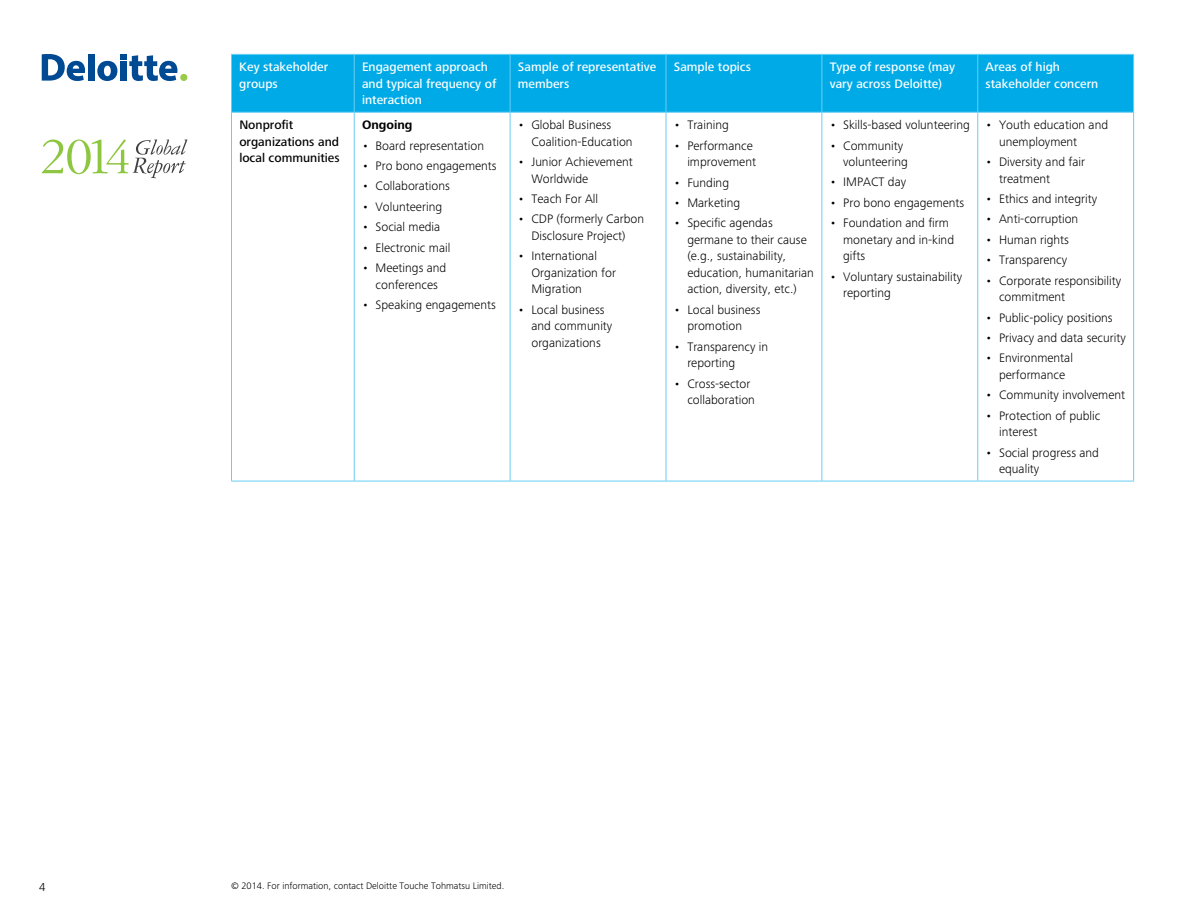
<style>
.page{position:relative;width:1188px;height:918px;background:#fff}
.page>*{position:absolute;margin:0;border:0;box-sizing:border-box;transform-origin:0 0}
.t1{font:300 12.75px/16.5px "Frutiger Next Pro";color:#000}
.t2{font:500 12.75px/16.5px "Frutiger Next Pro";color:#fff}
.t3{font:500 12.75px/16.5px "Frutiger Next Pro";color:#000}
.t4{font:700 12.75px "Frutiger Next Pro";color:#000}
.t5{font:300 12px "Frutiger Next Pro";color:#000}
.t6{font:300 9.75px "Frutiger Next Pro";color:#000}
</style>
<div class="page">
<div style="left:88px;top:54px;width:6px;height:27px;background:#004a94"></div>
<svg style="left:97px;top:54px;width:80px;height:27px"></svg>
<div style="left:180px;top:74px;width:7px;height:7px;background:#99ca49;border-radius:50%"></div>
<svg style="left:42px;top:54px;width:43px;height:27px"></svg>
<svg style="left:42px;top:139px;width:145px;height:39px"></svg>
<div style="left:232px;top:55px;width:901px;height:57px;background:#00aae7"></div>
<hr style="left:231px;top:54px;width:123px;height:1px;background:#68cef3">
<hr style="left:231px;top:55px;width:1px;height:57px;background:#68cef3">
<hr style="left:354px;top:54px;width:156px;height:1px;background:#68cef3">
<hr style="left:354px;top:55px;width:1px;height:57px;background:#68cef3">
<hr style="left:510px;top:54px;width:156px;height:1px;background:#68cef3">
<hr style="left:510px;top:55px;width:1px;height:57px;background:#68cef3">
<hr style="left:666px;top:54px;width:156px;height:1px;background:#68cef3">
<hr style="left:666px;top:55px;width:1px;height:57px;background:#68cef3">
<hr style="left:822px;top:54px;width:156px;height:1px;background:#68cef3">
<hr style="left:821px;top:55px;width:1px;height:57px;background:#68cef3">
<hr style="left:978px;top:54px;width:156px;height:1px;background:#68cef3">
<hr style="left:977px;top:55px;width:1px;height:57px;background:#68cef3">
<hr style="left:1133px;top:55px;width:1px;height:57px;background:#68cef3">
<hr style="left:231px;top:112px;width:123px;height:1px;background:#68cef3">
<hr style="left:231px;top:113px;width:1px;height:368px;background:#68cef3">
<hr style="left:354px;top:112px;width:156px;height:1px;background:#68cef3">
<hr style="left:354px;top:113px;width:1px;height:368px;background:#68cef3">
<hr style="left:510px;top:112px;width:156px;height:1px;background:#68cef3">
<hr style="left:510px;top:113px;width:1px;height:368px;background:#68cef3">
<hr style="left:666px;top:112px;width:156px;height:1px;background:#68cef3">
<hr style="left:666px;top:113px;width:1px;height:368px;background:#68cef3">
<hr style="left:822px;top:112px;width:156px;height:1px;background:#68cef3">
<hr style="left:821px;top:113px;width:1px;height:368px;background:#68cef3">
<hr style="left:978px;top:112px;width:156px;height:1px;background:#68cef3">
<hr style="left:977px;top:113px;width:1px;height:368px;background:#68cef3">
<hr style="left:1133px;top:113px;width:1px;height:368px;background:#68cef3">
<hr style="left:231px;top:481px;width:123px;height:1px;background:#68cef3">
<hr style="left:354px;top:481px;width:156px;height:1px;background:#68cef3">
<hr style="left:510px;top:481px;width:156px;height:1px;background:#68cef3">
<hr style="left:666px;top:481px;width:156px;height:1px;background:#68cef3">
<hr style="left:822px;top:481px;width:156px;height:1px;background:#68cef3">
<hr style="left:978px;top:481px;width:156px;height:1px;background:#68cef3">
<p class="t2" style="left:239px;top:59px;width:90px">Key stakeholder groups</p>
<p class="t2" style="left:362px;top:59px;width:136px">Engagement approach and typical frequency of interaction</p>
<p class="t2" style="left:518px;top:59px;width:140px">Sample of representative members</p>
<p class="t2" style="left:674px;top:59px;width:79px">Sample topics</p>
<p class="t2" style="left:830px;top:59px;width:127px">Type of response (may vary across Deloitte)</p>
<p class="t2" style="left:986px;top:59px;width:114px">Areas of high stakeholder concern</p>
<p class="t3" style="left:239px;top:117px;width:102px">Nonprofit organizations and local communities</p>
<p class="t4" style="left:362px;top:118px;width:52px">Ongoing</p>
<p class="t1" style="left:999px;top:117px;width:111px;text-indent:-14px">• Youth education and unemployment</p>
<p class="t1" style="left:999px;top:154px;width:87px;text-indent:-14px">• Diversity and fair treatment</p>
<p class="t1" style="left:986px;top:190px;width:113px">• Ethics and integrity</p>
<p class="t1" style="left:986px;top:211px;width:94px">• Anti-corruption</p>
<p class="t1" style="left:986px;top:231px;width:85px">• Human rights</p>
<p class="t1" style="left:986px;top:252px;width:83px">• Transparency</p>
<p class="t1" style="left:999px;top:272px;width:124px;text-indent:-14px">• Corporate responsibility commitment</p>
<p class="t1" style="left:986px;top:309px;width:129px">• Public-policy positions</p>
<p class="t1" style="left:986px;top:329px;width:142px">• Privacy and data security</p>
<p class="t1" style="left:986px;top:350px;width:89px;text-align:center">• Environmental performance</p>
<p class="t1" style="left:986px;top:387px;width:141px">• Community involvement</p>
<p class="t1" style="left:999px;top:407px;width:103px;text-indent:-14px">• Protection of public interest</p>
<p class="t1" style="left:999px;top:444px;width:101px;text-indent:-14px">• Social progress and equality</p>
<p class="t1" style="left:830px;top:117px;width:142px">• Skills-based volunteering</p>
<p class="t1" style="left:843px;top:137px;width:66px;text-indent:-14px">• Community volunteering</p>
<p class="t1" style="left:830px;top:174px;width:78px">• IMPACT day</p>
<p class="t1" style="left:830px;top:194px;width:136px">• Pro bono engagements</p>
<p class="t1" style="left:843px;top:215px;width:112px;text-indent:-14px">• Foundation and firm monetary and in-kind gifts</p>
<p class="t1" style="left:843px;top:268px;width:120px;text-indent:-14px">• Voluntary sustainability reporting</p>
<p class="t1" style="left:531px;top:117px;width:103px;text-indent:-14px">• Global Business<br>Coalition-Education</p>
<p class="t1" style="left:531px;top:154px;width:103px;text-indent:-14px">• Junior Achievement<br>Worldwide</p>
<p class="t1" style="left:518px;top:191px;width:82px">• Teach For All</p>
<p class="t1" style="left:518px;top:211px;width:128px;text-align:center">• CDP (formerly Carbon<br>Disclosure Project)</p>
<p class="t1" style="left:531px;top:248px;width:86px;text-indent:-14px">• International<br>Organization for<br>Migration</p>
<p class="t1" style="left:531px;top:301px;width:82px;text-indent:-14px">• Local business and community organizations</p>
<p class="t1" style="left:674px;top:117px;width:56px">• Training</p>
<p class="t1" style="left:674px;top:137px;width:84px;text-align:right">• Performance improvement</p>
<p class="t1" style="left:674px;top:174px;width:57px">• Funding</p>
<p class="t1" style="left:674px;top:194px;width:68px">• Marketing</p>
<p class="t1" style="left:687px;top:215px;width:128px;text-indent:-14px">• Specific agendas germane to their cause (e.g., sustainability, education, humanitarian action, diversity, etc.)</p>
<p class="t1" style="left:674px;top:301px;width:88px;text-align:center">• Local business promotion</p>
<p class="t1" style="left:687px;top:338px;width:82px;text-indent:-14px">• Transparency in reporting</p>
<p class="t1" style="left:687px;top:375px;width:69px;text-indent:-14px">• Cross-sector collaboration</p>
<p class="t1" style="left:362px;top:137px;width:124px">• Board representation</p>
<p class="t1" style="left:362px;top:158px;width:136px">• Pro bono engagements</p>
<p class="t1" style="left:362px;top:178px;width:89px">• Collaborations</p>
<p class="t1" style="left:362px;top:198px;width:82px">• Volunteering</p>
<p class="t1" style="left:362px;top:219px;width:80px">• Social media</p>
<p class="t1" style="left:362px;top:239px;width:90px">• Electronic mail</p>
<p class="t1" style="left:362px;top:260px;width:86px;text-align:center">• Meetings and conferences</p>
<p class="t1" style="left:362px;top:297px;width:135px">• Speaking engagements</p>
<p class="t5" style="left:39px;top:880px;width:8px">4</p>
<p class="t6" style="left:231px;top:880px;width:275px">© 2014. For information, contact Deloitte Touche Tohmatsu Limited.</p>
</div>
